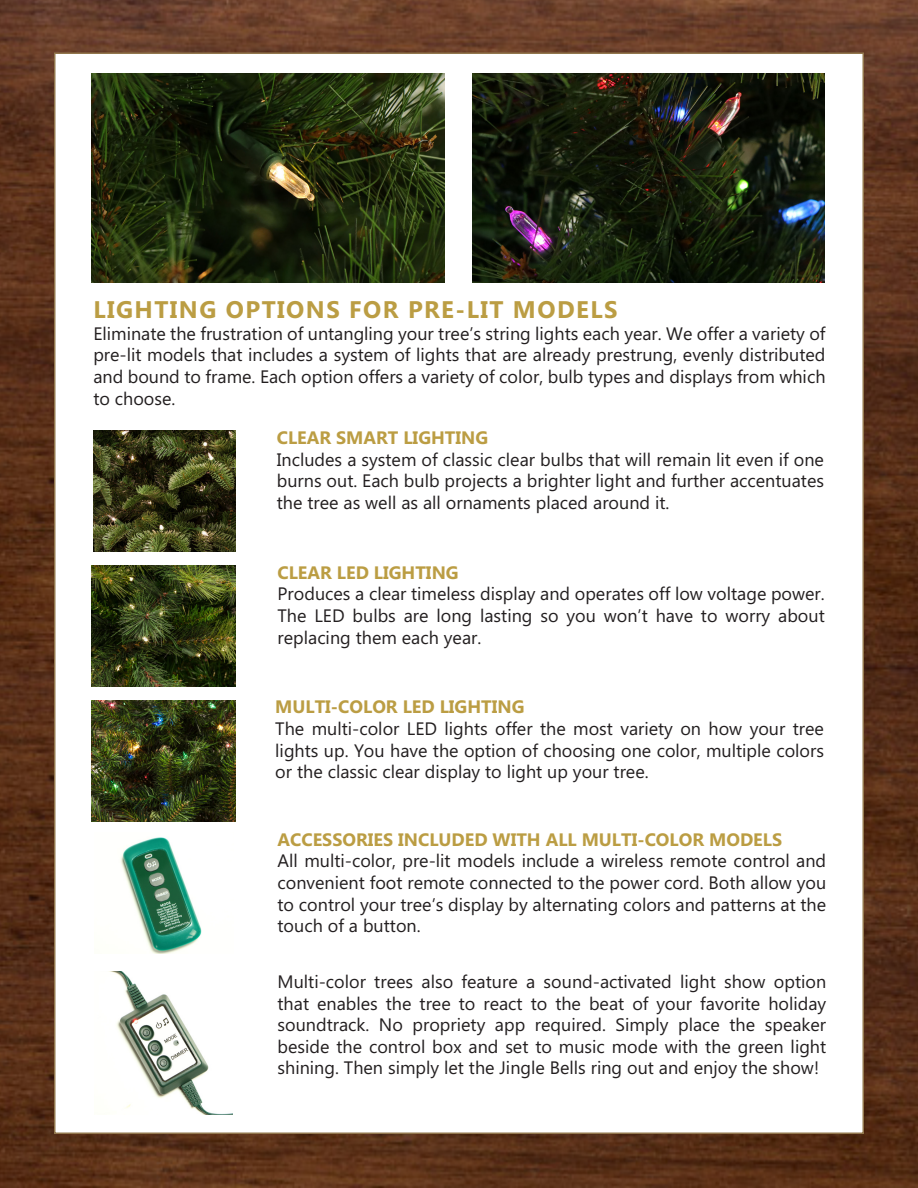
<style>
.page{position:relative;width:918px;height:1188px;background:#fff}
.page>*{position:absolute;margin:0;border:0;box-sizing:border-box;transform-origin:0 0}
.Paragraph_Style_1{font:700 24px "Microsoft Phags Pa";letter-spacing:.06em;color:#bb9d43}
.Paragraph_Style_1-2{font:18px/21.6px "Microsoft Phags Pa";color:#231f20;text-align:justify}
.t1{font:700 18px "Microsoft Phags Pa";color:#bb9d43}
</style>
<div class="page">
<img style="left:0;top:0;width:918px;height:1188px">
<div style="left:54px;top:52px;width:810px;height:1082px;background:#fff;border:2px solid #92774d"></div>
<img style="left:93px;top:431px;width:143px;height:121px">
<img style="left:92px;top:566px;width:144px;height:120px">
<img style="left:92px;top:700px;width:144px;height:121px">
<img style="left:120px;top:837px;width:82px;height:117px">
<img style="left:109px;top:971px;width:124px;height:143px">
<img style="left:92px;top:74px;width:353px;height:208px">
<img style="left:472px;top:74px;width:352px;height:208px">
<p class="Paragraph_Style_1" style="left:93px;top:293px;width:526px">LIGHTING OPTIONS FOR PRE-LIT MODELS</p>
<p class="Paragraph_Style_1-2" style="left:93px;top:322px;width:734px">Eliminate the frustration of untangling your tree’s string lights each year. We offer a variety of pre-lit models that includes a system of lights that are already prestrung, evenly distributed and bound to frame. Each option offers a variety of color, bulb types and displays from which to choose.</p>
<p class="t1" style="left:277px;top:425px;width:213px">CLEAR SMART LIGHTING</p>
<p class="Paragraph_Style_1-2" style="left:277px;top:448px;width:549px">Includes a system of classic clear bulbs that will remain lit even if one burns out. Each bulb projects a brighter light and further accentuates the tree as well as all ornaments placed around it.</p>
<p class="t1" style="left:278px;top:560px;width:183px">CLEAR LED LIGHTING</p>
<p class="Paragraph_Style_1-2" style="left:278px;top:582px;width:549px">Produces a clear timeless display and operates off low voltage power.<br>The LED bulbs are long lasting so you won’t have to worry about replacing them each year.</p>
<p class="t1" style="left:275px;top:694px;width:251px">MULTI-COLOR LED LIGHTING</p>
<p class="Paragraph_Style_1-2" style="left:275px;top:717px;width:550px">The multi-color LED lights offer the most variety on how your tree lights up. You have the option of choosing one color, multiple colors or the classic clear display to light up your tree.</p>
<p class="t1" style="left:278px;top:827px;width:506px">ACCESSORIES INCLUDED WITH ALL MULTI-COLOR MODELS</p>
<p class="Paragraph_Style_1-2" style="left:278px;top:849px;width:550px">All multi-color, pre-lit models include a wireless remote control and convenient foot remote connected to the power cord. Both allow you to control your tree’s display by alternating colors and patterns at the touch of a button.</p>
<p class="Paragraph_Style_1-2" style="left:278px;top:970px;width:550px">Multi-color trees also feature a sound-activated light show option that enables the tree to react to the beat of your favorite holiday soundtrack. No propriety app required. Simply place the speaker beside the control box and set to music mode with the green light shining. Then simply let the Jingle Bells ring out and enjoy the show!</p>
</div>
